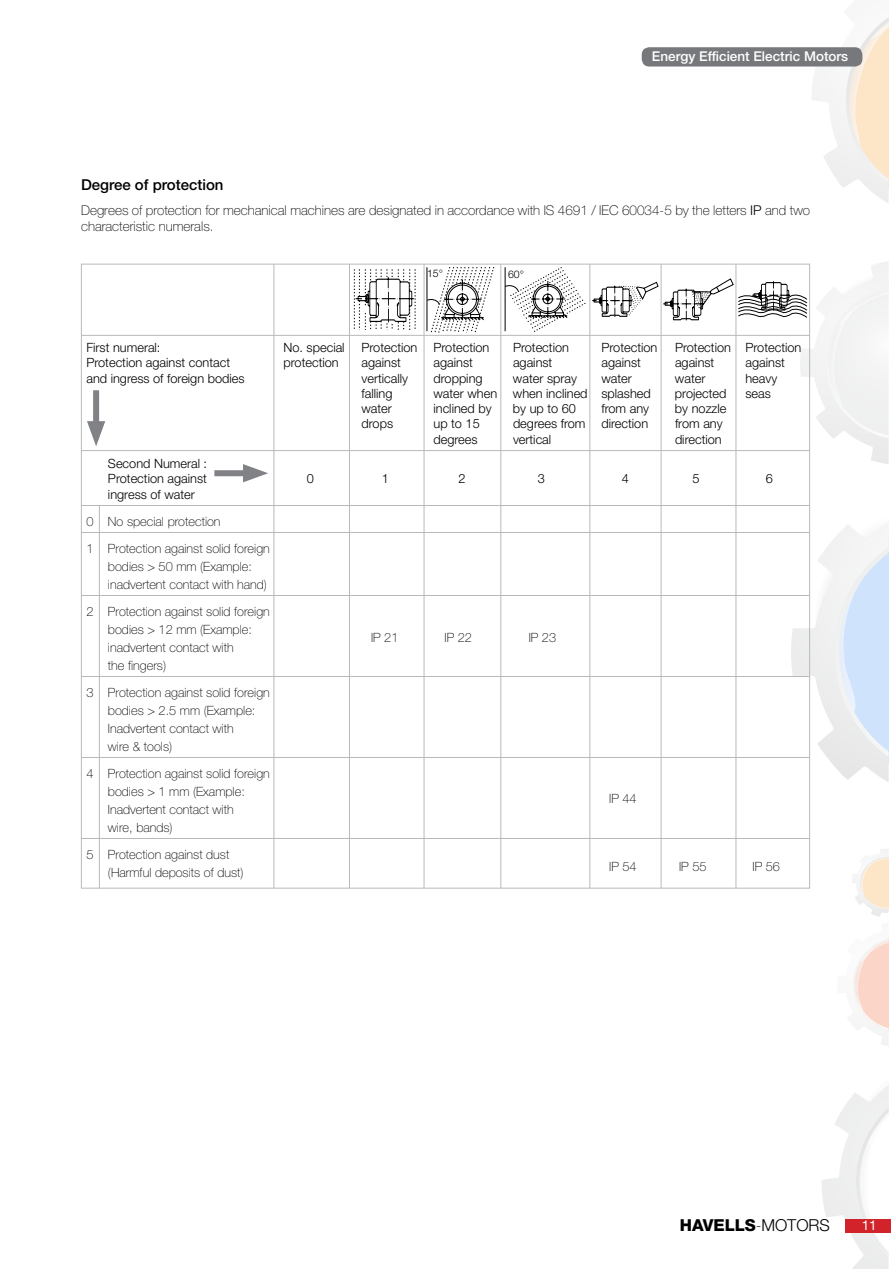
<style>
.page{position:relative;width:891px;height:1269px;background:#fff}
.page>*{position:absolute;margin:0;border:0;box-sizing:border-box;transform-origin:0 0}
.t1{font:800 16.5px "Helvetica Neue";letter-spacing:-.005em;color:#000}
.t2{font:500 15px "Helvetica Neue";color:#000}
.t3{font:100 13.5px/16.2px "Helvetica Neue";color:#000}
.t4{font:500 13.5px "Helvetica Neue";color:#fff}
.t5{font:13.5px "Helvetica Neue";color:#fff}
.t6{font:300 12.75px/15.3px "Helvetica Neue";color:#000}
.t7{font:100 12.75px/18px "Helvetica Neue";color:#000}
.t8{font:300 10.5px "Helvetica Neue";color:#000}
.s1{font-weight:300}
.s2{font-weight:100}
</style>
<div class="page">
<svg style="left:812px;top:12px;width:77px;height:191px"></svg>
<svg style="left:852px;top:849px;width:37px;height:197px"></svg>
<svg style="left:822px;top:1086px;width:67px;height:183px"></svg>
<svg style="left:791px;top:525px;width:98px;height:257px"></svg>
<div style="left:846px;top:1219px;width:45px;height:14px;background:#d2232a"></div>
<div style="left:642px;top:47px;width:220px;height:20px;background:#77787b;border-radius:8px"></div>
<hr style="left:81px;top:335px;width:729px;height:1px;background:#b7b9bb">
<hr style="left:81px;top:450px;width:729px;height:1px;background:#b7b9bb">
<hr style="left:81px;top:505px;width:729px;height:1px;background:#b7b9bb">
<hr style="left:81px;top:532px;width:729px;height:1px;background:#b7b9bb">
<hr style="left:81px;top:595px;width:729px;height:1px;background:#b7b9bb">
<hr style="left:81px;top:676px;width:729px;height:1px;background:#b7b9bb">
<hr style="left:81px;top:757px;width:729px;height:1px;background:#b7b9bb">
<hr style="left:81px;top:838px;width:729px;height:1px;background:#b7b9bb">
<hr style="left:274px;top:264px;width:1px;height:624px;background:#b7b9bb">
<hr style="left:349px;top:264px;width:1px;height:624px;background:#b7b9bb">
<hr style="left:424px;top:264px;width:1px;height:624px;background:#b7b9bb">
<hr style="left:500px;top:264px;width:1px;height:624px;background:#b7b9bb">
<hr style="left:589px;top:264px;width:1px;height:624px;background:#b7b9bb">
<hr style="left:661px;top:264px;width:1px;height:624px;background:#b7b9bb">
<hr style="left:736px;top:264px;width:1px;height:624px;background:#b7b9bb">
<div style="left:214px;top:470px;width:39px;height:6px;background:#808285"></div>
<svg style="left:243px;top:464px;width:25px;height:18px"></svg>
<svg style="left:354px;top:269px;width:62px;height:61px"></svg>
<svg style="left:426px;top:267px;width:69px;height:66px"></svg>
<svg style="left:504px;top:267px;width:82px;height:65px"></svg>
<svg style="left:592px;top:262px;width:297px;height:202px"></svg>
<hr style="left:99px;top:506px;width:1px;height:382px;background:#b7b9bb">
<div style="left:93px;top:390px;width:6px;height:42px;background:#808285"></div>
<svg style="left:87px;top:421px;width:18px;height:25px"></svg>
<p class="t4" style="left:652px;top:48px;width:198px">Energy Efficient Electric Motors</p>
<p class="t2" style="left:81px;top:176px;width:144px">Degree of protection</p>
<p class="t3" style="left:81px;top:202px;width:731px">Degrees of protection for mechanical machines are designated in accordance with IS 4691 / IEC 60034-5 by the letters <span class="s1">IP</span> and two characteristic numerals.</p>
<p class="t8" style="left:427px;top:267px;width:17px">15°</p>
<p class="t8" style="left:508px;top:268px;width:17px">60°</p>
<p class="t6" style="left:86px;top:339px;width:76px">First numeral:</p>
<p class="t6" style="left:284px;top:339px;width:63px">No. special</p>
<p class="t6" style="left:362px;top:339px;width:57px">Protection</p>
<p class="t6" style="left:434px;top:339px;width:57px">Protection</p>
<p class="t6" style="left:513px;top:339px;width:57px">Protection</p>
<p class="t6" style="left:602px;top:339px;width:57px">Protection</p>
<p class="t6" style="left:675px;top:339px;width:128px">Protection Protection</p>
<p class="t6" style="left:86px;top:355px;width:145px">Protection against contact</p>
<p class="t6" style="left:284px;top:355px;width:57px">protection</p>
<p class="t6" style="left:362px;top:355px;width:41px">against</p>
<p class="t6" style="left:434px;top:355px;width:41px">against</p>
<p class="t6" style="left:513px;top:355px;width:41px">against</p>
<p class="t6" style="left:602px;top:355px;width:41px">against</p>
<p class="t6" style="left:675px;top:355px;width:41px">against</p>
<p class="t6" style="left:745px;top:355px;width:41px">against</p>
<p class="t6" style="left:86px;top:370px;width:160px">and ingress of foreign bodies</p>
<p class="t6" style="left:361px;top:370px;width:48px">vertically</p>
<p class="t6" style="left:433px;top:370px;width:51px">dropping</p>
<p class="t6" style="left:513px;top:370px;width:66px">water spray</p>
<p class="t6" style="left:601px;top:370px;width:32px">water</p>
<p class="t6" style="left:675px;top:370px;width:32px">water</p>
<p class="t6" style="left:745px;top:370px;width:33px">heavy</p>
<p class="t6" style="left:361px;top:385px;width:32px">falling</p>
<p class="t6" style="left:433px;top:385px;width:219px">water when when inclined splashed</p>
<p class="t6" style="left:675px;top:385px;width:53px">projected</p>
<p class="t6" style="left:745px;top:385px;width:27px">seas</p>
<p class="t6" style="left:361px;top:401px;width:32px">water</p>
<p class="t6" style="left:433px;top:401px;width:60px">inclined by</p>
<p class="t6" style="left:513px;top:401px;width:65px">by up to 60</p>
<p class="t6" style="left:601px;top:401px;width:49px">from any</p>
<p class="t6" style="left:675px;top:401px;width:53px">by nozzle</p>
<p class="t6" style="left:362px;top:416px;width:33px">drops</p>
<p class="t6" style="left:434px;top:416px;width:48px">up to 15</p>
<p class="t6" style="left:513px;top:416px;width:74px">degrees from</p>
<p class="t6" style="left:602px;top:416px;width:48px">direction</p>
<p class="t6" style="left:675px;top:416px;width:49px">from any</p>
<p class="t6" style="left:434px;top:431px;width:46px">degrees</p>
<p class="t6" style="left:513px;top:431px;width:40px">vertical</p>
<p class="t6" style="left:675px;top:431px;width:48px">direction</p>
<p class="t6" style="left:108px;top:456px;width:101px">Second Numeral :<br>Protection against</p>
<p class="t6" style="left:307px;top:471px;width:9px">0</p>
<p class="t6" style="left:382px;top:471px;width:9px">1</p>
<p class="t6" style="left:458px;top:471px;width:9px">2</p>
<p class="t6" style="left:538px;top:471px;width:9px">3</p>
<p class="t6" style="left:622px;top:471px;width:9px">4</p>
<p class="t6" style="left:692px;top:471px;width:9px">5</p>
<p class="t6" style="left:766px;top:471px;width:9px">6</p>
<p class="t6" style="left:108px;top:486px;width:88px">ingress of water</p>
<p class="t7" style="left:86px;top:508px;width:185px;line-height:27px">0 No special protection<br>1 Protection against solid foreign</p>
<p class="t7" style="left:108px;top:557px;width:161px">bodies &gt; 50 mm (Example: inadvertent contact with hand)</p>
<p class="t7" style="left:108px;top:602px;width:163px;text-indent:-22px">2 Protection against solid foreign bodies &gt; 12 mm (Example: inadvertent contact with<br>the fingers)</p>
<p class="t7" style="left:108px;top:683px;width:163px;text-indent:-22px">3 Protection against solid foreign bodies &gt; 2.5 mm (Example:<br>Inadvertent contact with<br>wire &amp; tools)</p>
<p class="t7" style="left:108px;top:764px;width:163px;text-indent:-22px">4 Protection against solid foreign bodies &gt; 1 mm (Example:<br>Inadvertent contact with<br>wire, bands)</p>
<p class="t7" style="left:108px;top:845px;width:137px;text-indent:-22px">5 Protection against dust (Harmful deposits of dust)</p>
<p class="t7" style="left:371px;top:629px;width:29px">IP 21</p>
<p class="t7" style="left:445px;top:629px;width:29px">IP 22</p>
<p class="t7" style="left:529px;top:629px;width:29px">IP 23</p>
<p class="t7" style="left:609px;top:789px;width:29px">IP 44</p>
<p class="t7" style="left:609px;top:857px;width:29px">IP 54</p>
<p class="t7" style="left:679px;top:857px;width:29px">IP 55</p>
<p class="t7" style="left:753px;top:857px;width:29px">IP 56</p>
<p class="t1" style="left:680px;top:1216px;width:152px">HAVELLS<span class="s2">-</span><span class="s1">MOTORS</span></p>
<p class="t5" style="left:862px;top:1217px;width:17px">11</p>
</div>
